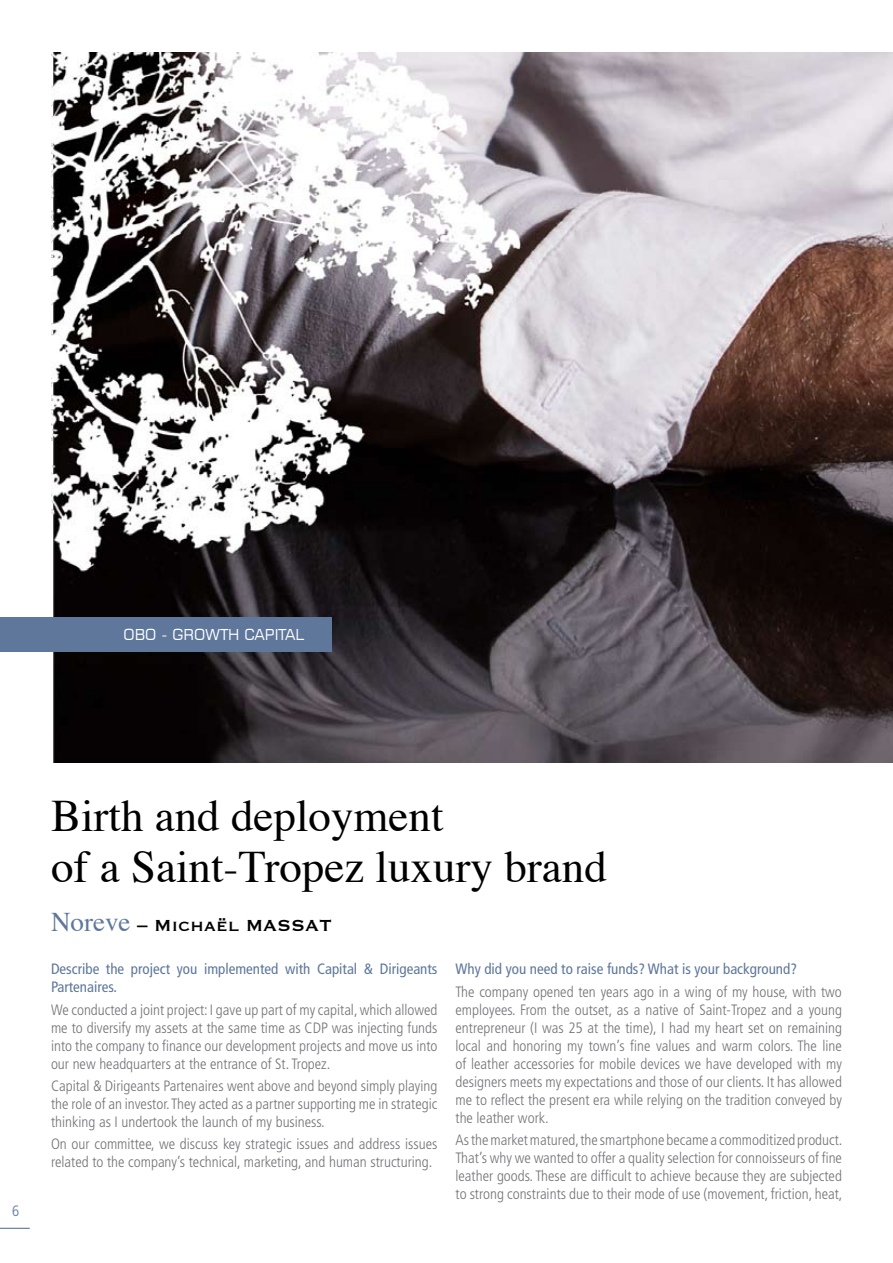
<style>
.page{position:relative;width:893px;height:1263px;background:#fff}
.page>*{position:absolute;margin:0;border:0;box-sizing:border-box;transform-origin:0 0}
.t1{font:45px/51px "Times";color:#000}
.t2{font:21px "Copperplate";color:#000}
.t3{font:300 condensed 15px/18px "Frutiger LT";color:#747378;text-align:justify}
.t4{font:condensed 15px/18px "Frutiger LT";color:#5e779b}
.t5{font:15px "Square 721 BT";color:#fff}
.t6{font:300 condensed 15px "Frutiger";color:#5e779b}
.s1{font-family:"Times";font-size:27px;color:#5e779b}
</style>
<div class="page">
<hr style="left:0;top:1228px;width:30px;height:1px;background:#5e779b">
<img style="left:51px;top:53px;width:842px;height:710px">
<div style="left:0;top:617px;width:332px;height:34px;background:#5e779b"></div>
<p class="t5" style="left:124px;top:625px;width:183px">OBO - GROWTH CAPITAL</p>
<p class="t6" style="left:12px;top:1203px;width:9px">6</p>
<h1 class="t1" style="left:51px;top:787px;width:557px">Birth and deployment<br>of a Saint-Tropez luxury brand</h1>
<h2 class="t2" style="left:51px;top:911px;width:283px"><span class="s1">Noreve</span> – Michaël MASSAT</h2>
<p class="t4" style="left:51px;top:960px;width:388px">Describe the project you implemented with Capital &amp; Dirigeants<br>Partenaires.</p>
<p class="t3" style="left:51px;top:1001px;width:388px">We conducted a joint project: I gave up part of my capital, which allowed me to diversify my assets at the same time as CDP was injecting funds into the company to finance our development projects and move us into our new headquarters at the entrance of St. Tropez.</p>
<p class="t3" style="left:51px;top:1077px;width:388px">Capital &amp; Dirigeants Partenaires went above and beyond simply playing the role of an investor. They acted as a partner supporting me in strategic thinking as I undertook the launch of my business.</p>
<p class="t3" style="left:51px;top:1135px;width:388px">On our committee, we discuss key strategic issues and address issues related to the company’s technical, marketing, and human structuring.</p>
<p class="t4" style="left:455px;top:960px;width:343px">Why did you need to raise funds? What is your background?</p>
<p class="t3" style="left:455px;top:983px;width:388px">The company opened ten years ago in a wing of my house, with two employees. From the outset, as a native of Saint-Tropez and a young entrepreneur (I was 25 at the time), I had my heart set on remaining local and honoring my town’s fine values and warm colors. The line of leather accessories for mobile devices we have developed with my designers meets my expectations and those of our clients. It has allowed me to reflect the present era while relying on the tradition conveyed by the leather work.</p>
<p class="t3" style="left:455px;top:1131px;width:389px">As the market matured, the smartphone became a commoditized product.<br>That’s why we wanted to offer a quality selection for connoisseurs of fine leather goods. These are difficult to achieve because they are subjected to strong constraints due to their mode of use (movement, friction, heat,</p>
</div>
